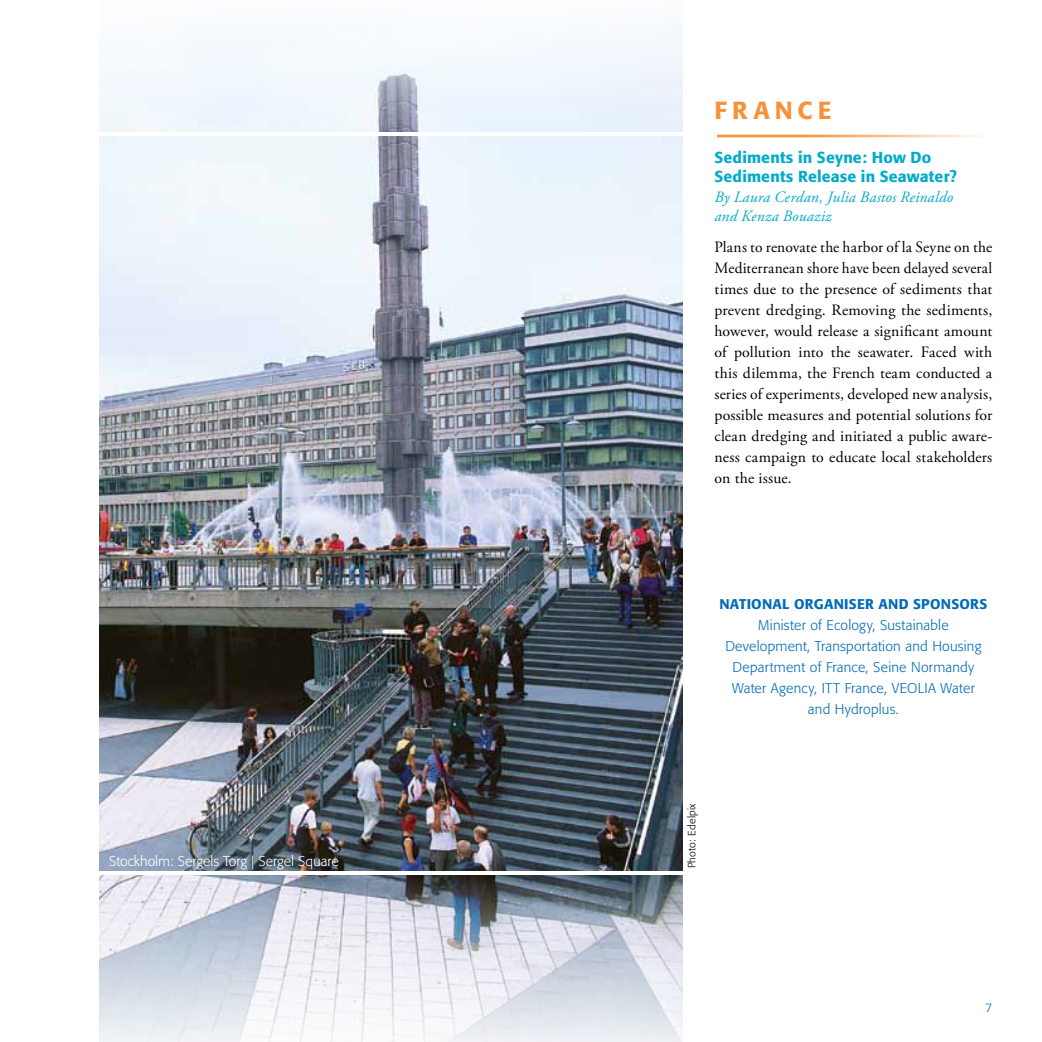
<style>
.page{position:relative;width:1042px;height:1042px;background:#fff}
.page>*{position:absolute;margin:0;border:0;box-sizing:border-box;transform-origin:0 0}
.t1{font:500 24.5px "Formata";color:#f79239}
.t2{font:15.75px/21px "Adobe Garamond Pro";letter-spacing:.01em;color:#000;text-align:justify}
.t3{font:500 15.75px/19.2px "Formata";letter-spacing:.01em;color:#03abca}
.t4{font:italic 15.75px/19.2px "Adobe Garamond Pro";letter-spacing:.015em;color:#03abca}
.t5{font:300 14px/21px "Formata";letter-spacing:.015em;color:#006bb6;text-align:center}
.t6{font:300 14px "Formata";color:#fff}
.t7{font:500 14px "Formata";letter-spacing:.025em;color:#006bb6}
.t8{font:300 12.25px "Formata";color:#006bb6}
.t9{font:300 10.5px "Formata";letter-spacing:.02em;color:#000}
</style>
<div class="page">
<hr style="left:717px;top:135px;width:275px;height:2px;background:#f79239">
<img style="left:99px;top:37px;width:583px;height:95px">
<img style="left:99px;top:875px;width:583px;height:167px">
<img style="left:99px;top:136px;width:583px;height:735px">
<p class="t6" style="left:109px;top:852px;width:231px">Stockholm: Sergels Torg | Sergel Square</p>
<h1 class="t1" style="left:714px;top:96px;width:39px">FRANC</h1>
<h1 class="t1" style="left:817px;top:96px;width:15px">E</h1>
<p class="t3" style="left:714px;top:148px;width:244px">Sediments in Seyne: How Do<br>Sediments Release in Seawater?</p>
<p class="t4" style="left:714px;top:187px;width:240px">By Laura Cerdan, Julia Bastos Reinaldo and Kenza Bouaziz</p>
<p class="t2" style="left:714px;top:237px;width:279px">Plans to renovate the harbor of la Seyne on the Mediterranean shore have been delayed several times due to the presence of sediments that prevent dredging. Removing the sediments, however, would release a significant amount of pollution into the seawater. Faced with this dilemma, the French team conducted a series of experiments, developed new analysis, possible measures and potential solutions for clean dredging and initiated a public aware&shy;ness campaign to educate local stakeholders on the issue.</p>
<p class="t7" style="left:719px;top:595px;width:270px">National Organiser and Sponsors</p>
<p class="t5" style="left:725px;top:615px;width:257px">Minister of Ecology, Sustainable Development, Transportation and Housing Department of France, Seine Normandy Water Agency, ITT France, VEOLIA Water and Hydroplus.</p>
<p class="t9" style="left:685px;top:868px;width:67px;rotate:-90deg">Photo: Edelpix</p>
<p class="t8" style="left:985px;top:1000px;width:9px">7</p>
</div>
